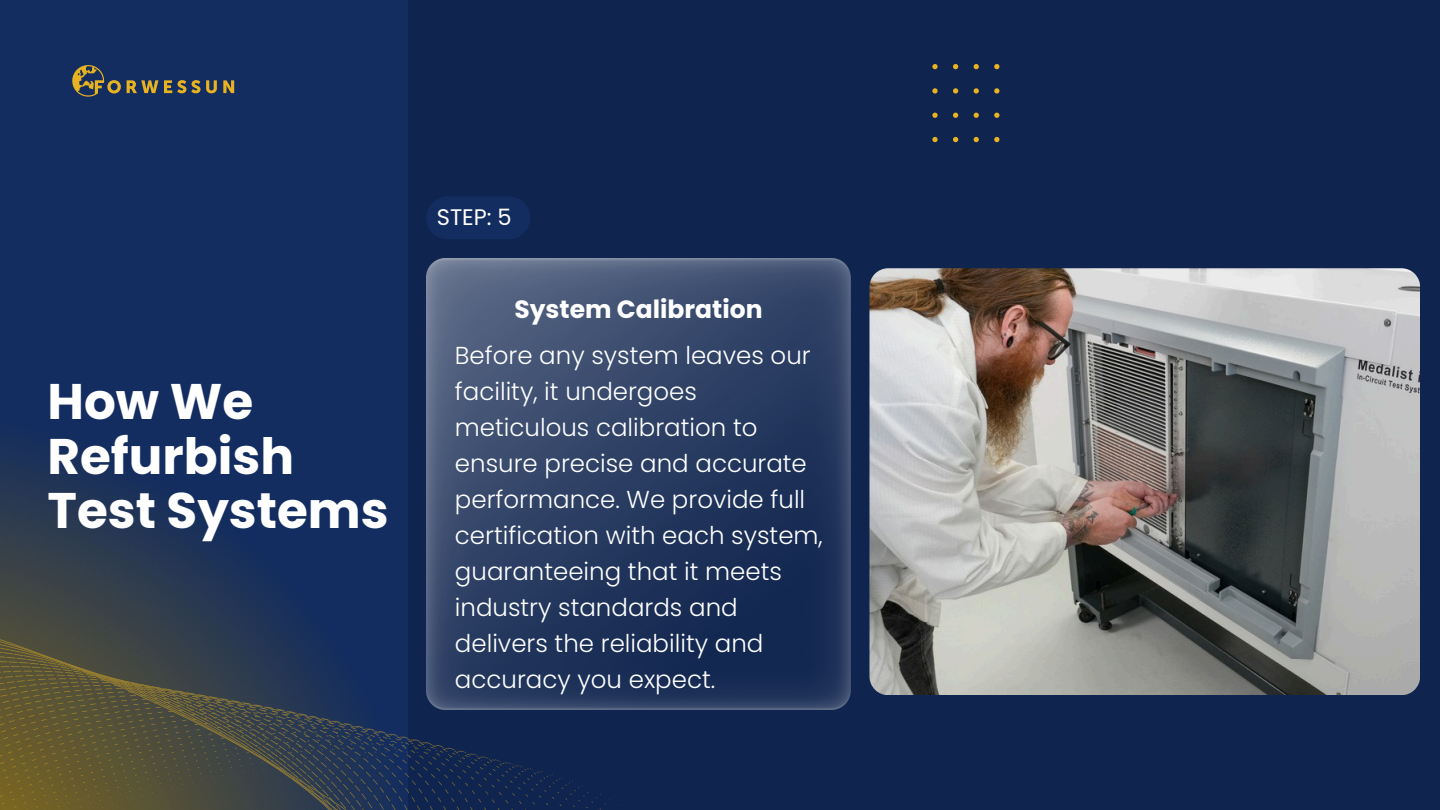
<style>
.page{position:relative;width:1440px;height:810px;background:#132d60}
.page>*{position:absolute;margin:0;border:0;box-sizing:border-box;transform-origin:0 0}
.t1{font:700 50px/54.8px "Poppins";color:#fff}
.t2{font:700 25px "Poppins";color:#fff}
.t3{font:300 24.5px/36px "Poppins";color:#fff}
.t4{font:22.5px "Poppins";color:#fff}
</style>
<div class="page">
<div style="left:408px;top:0;width:1031px;height:810px;background:#0f244e"></div>
<svg style="left:932px;top:64px;width:67px;height:78px"></svg>
<img style="left:426px;top:259px;width:425px;height:451px">
<img style="left:0;top:456px;width:126px;height:47px">
<svg style="left:127px;top:80px;width:31px;height:13px"></svg>
<svg style="left:164px;top:80px;width:53px;height:13px"></svg>
<svg style="left:223px;top:80px;width:11px;height:13px"></svg>
<svg style="left:72px;top:65px;width:49px;height:32px"></svg>
<svg style="left:0;top:531px;width:823px;height:179px"></svg>
<svg style="left:0;top:560px;width:810px;height:150px"></svg>
<svg style="left:0;top:594px;width:795px;height:216px"></svg>
<svg style="left:426px;top:197px;width:104px;height:42px;background:#122c5e"></svg>
<img style="left:869px;top:268px;width:551px;height:427px">
<h3 class="t1" style="left:47px;top:374px;width:343px">How We<br>Refurbish<br>Test Systems</h3>
<p class="t4" style="left:437px;top:202px;width:76px">STEP: 5</p>
<p class="t2" style="left:514px;top:291px;width:250px">System Calibration</p>
<p class="t3" style="left:455px;top:338px;width:369px">Before any system leaves our facility, it undergoes meticulous calibration to ensure precise and accurate performance. We provide full certification with each system, guaranteeing that it meets industry standards and delivers the reliability and accuracy you expect.</p>
</div>
